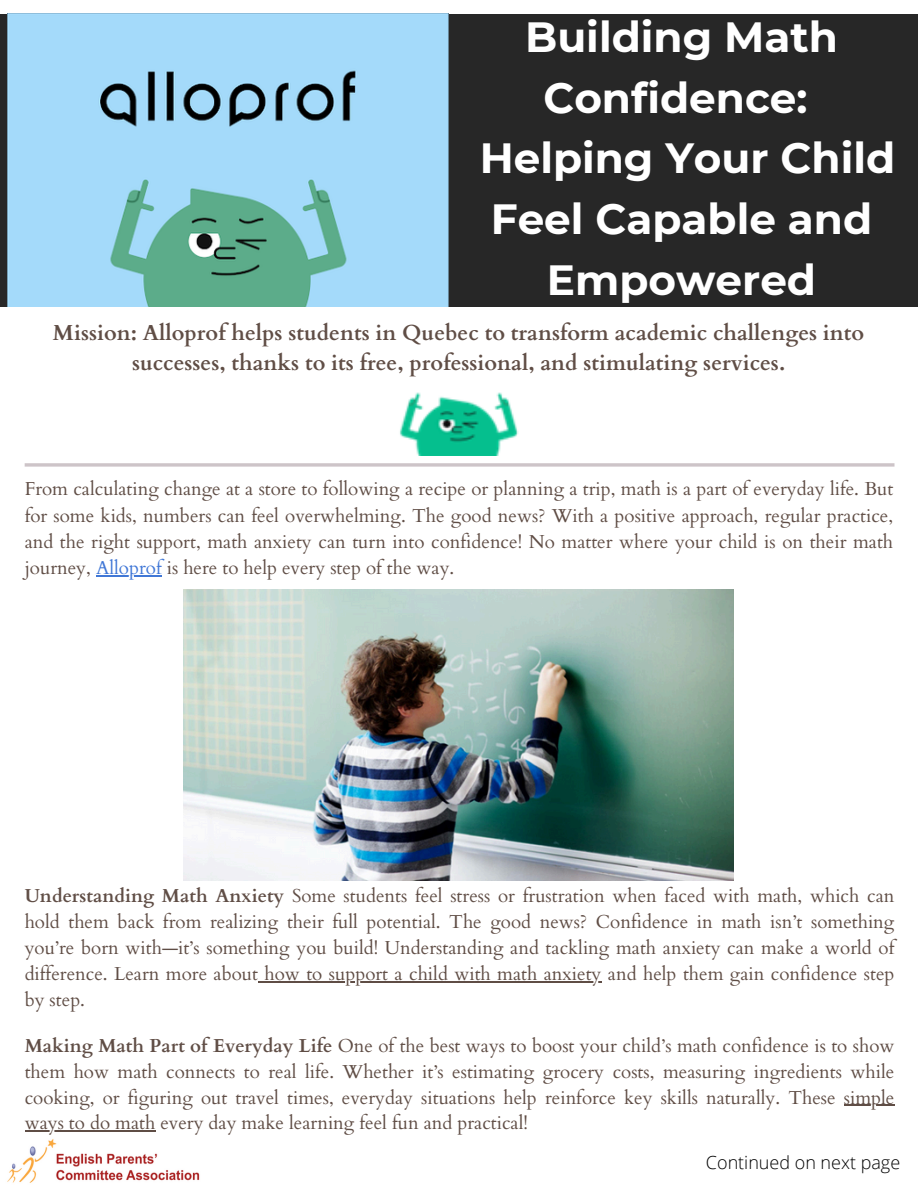
<style>
.page{position:relative;width:918px;height:1188px;background:#fff}
.page>*{position:absolute;margin:0;border:0;box-sizing:border-box;transform-origin:0 0}
.t1{font:700 42.15px/60.8px "Montserrat";color:#fff;text-align:center}
.t2{font:700 21.75px/30px "Cardo";color:#382117;text-align:center}
.t3{font:18.75px/25.8px "Cardo";color:#382117;text-align:justify}
.t4{font:300 18px "Open Sans";color:#000}
.s1{color:#15c}
.s2{font-weight:700}
</style>
<div class="page">
<img style="left:7px;top:1130px;width:193px;height:53px">
<hr style="left:96px;top:576px;width:66px;height:1px;background:#15c">
<img style="left:400px;top:392px;width:119px;height:63px">
<svg style="left:25px;top:463px;width:870px;height:4px;background:#d4ccd0"></svg>
<div style="left:0;top:14px;width:918px;height:292px;background:#272727"></div>
<img style="left:7px;top:14px;width:441px;height:292px">
<img style="left:184px;top:589px;width:550px;height:291px">
<hr style="left:258px;top:981px;width:344px;height:1px;background:#382117">
<hr style="left:844px;top:1105px;width:50px;height:1px;background:#382117">
<hr style="left:25px;top:1131px;width:130px;height:1px;background:#382117">
<h1 class="t1" style="left:480px;top:6px;width:417px">Building Math<br>Confidence:<br>Helping Your Child<br>Feel Capable and<br>Empowered</h1>
<p class="t2" style="left:53px;top:318px;width:813px">Mission: Alloprof helps students in Quebec to transform academic challenges into successes, thanks to its free, professional, and stimulating services.</p>
<p class="t3" style="left:25px;top:476px;width:870px;line-height:26.2px">From calculating change at a store to following a recipe or planning a trip, math is a part of everyday life. But for some kids, numbers can feel overwhelming. The good news? With a positive approach, regular practice, and the right support, math anxiety can turn into confidence! No matter where your child is on their math journey, <span class="s1">Alloprof</span> is here to help every step of the way.</p>
<p class="t3" style="left:25px;top:883px;width:871px"><span class="s2">Understanding Math Anxiety</span> Some students feel stress or frustration when faced with math, which can hold them back from realizing their full potential. The good news? Confidence in math isn’t something you’re born with—it’s something you build! Understanding and tackling math anxiety can make a world of difference. Learn more about how to support a child with math anxiety and help them gain confidence step by step.</p>
<p class="t3" style="left:25px;top:1033px;width:871px"><span class="s2">Making Math Part of Everyday Life</span> One of the best ways to boost your child’s math confidence is to show them how math connects to real life. Whether it’s estimating grocery costs, measuring ingredients while cooking, or figuring out travel times, everyday situations help reinforce key skills naturally. These simple ways to do math every day make learning feel fun and practical!</p>
<p class="t4" style="left:706px;top:1150px;width:196px">Continued on next page</p>
</div>
